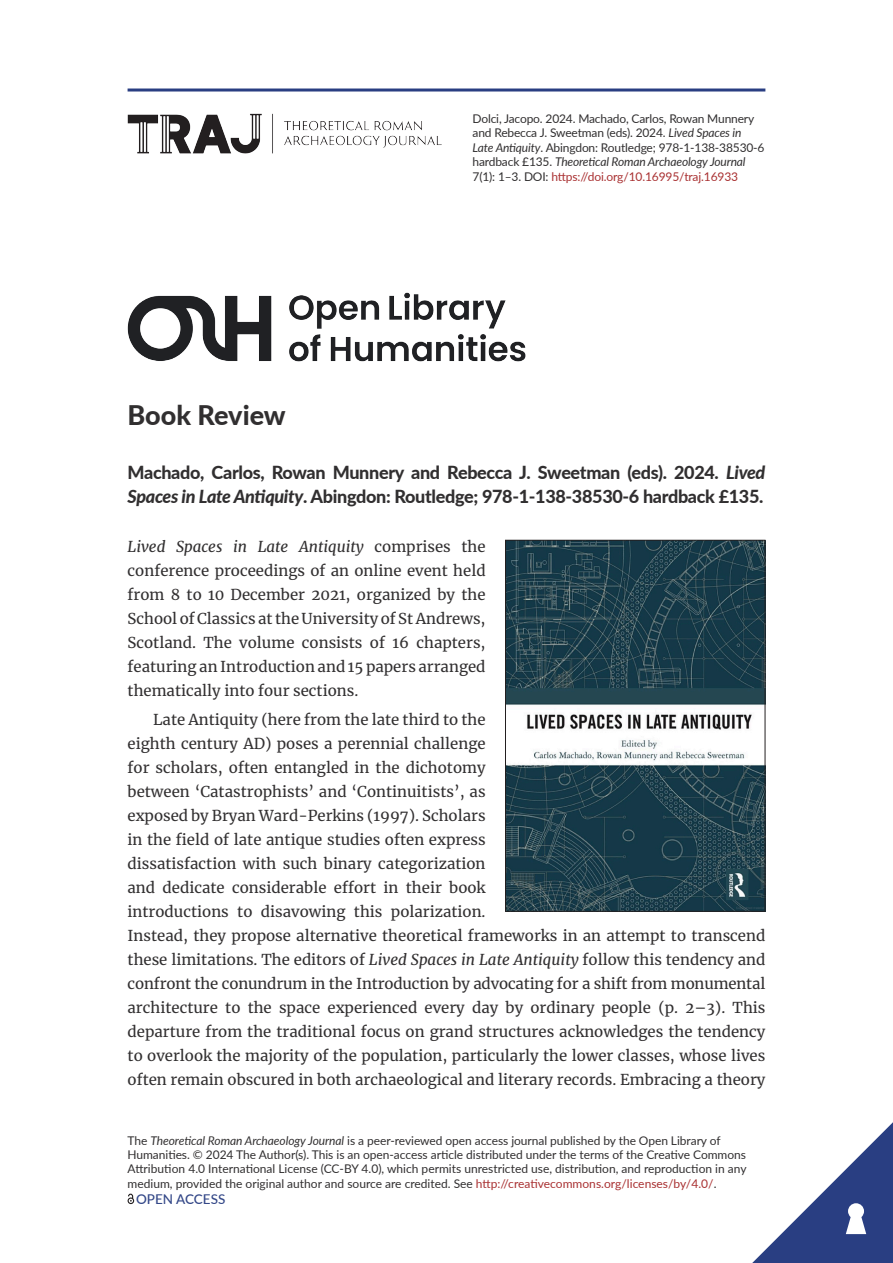
<style>
.page{position:relative;width:893px;height:1263px;background:#fff}
.page>*{position:absolute;margin:0;border:0;box-sizing:border-box;transform-origin:0 0}
.up-article-title{font:800 27px "Lato";letter-spacing:-.005em;color:#312f30}
.up-sub-title{font:800 18px/24px "Lato";letter-spacing:-.02em;color:#312f30}
.up-article-text-para{font:15px/24px "Merriweather";color:#312f30;text-align:justify}
.up-citation-box{font:500 13.5px "Lato";color:#344888}
.up-citation-box-2{font:12px/14.4px "Lato";letter-spacing:-.005em;color:#312f30}
.s1{font-style:italic}
.s2{color:#a93132}
</style>
<div class="page">
<svg style="left:752px;top:1122px;width:141px;height:141px"></svg>
<div style="left:128px;top:1197px;width:6px;height:7px;border:1px solid #231f20;border-radius:50%"></div>
<svg style="left:128px;top:1193px;width:6px;height:8px"></svg>
<hr style="left:128px;top:89px;width:637px;height:3px;background:#293e82">
<img style="left:507px;top:542px;width:256px;height:368px">
<div style="left:505px;top:540px;width:260px;height:372px;border:1px solid #231f20"></div>
<img style="left:127px;top:292px;width:399px;height:70px">
<img style="left:128px;top:113px;width:313px;height:41px">
<p class="up-citation-box-2" style="left:472px;top:111px;width:293px">Dolci, Jacopo. 2024. Machado, Carlos, Rowan Munnery and Rebecca J. Sweetman (eds). 2024. <span class="s1">Lived Spaces in Late Antiquity</span>. Abingdon: Routledge; 978-1-138-38530-6 hardback £135. <span class="s1">Theoretical Roman Archaeology Journal </span>7(1): 1–3. DOI: <span class="s2">https://doi.org/10.16995/traj.16933</span></p>
<p class="up-article-title" style="left:128px;top:395px;width:160px">Book Review</p>
<p class="up-sub-title" style="left:128px;top:460px;width:639px">Machado, Carlos, Rowan Munnery and Rebecca J. Sweetman (eds). 2024. <span class="s1">Lived<br>Spaces in Late Antiquity</span>. Abingdon: Routledge; 978-1-138-38530-6 hardback £135.</p>
<p class="up-article-text-para" style="left:128px;top:535px;width:360px"><span class="s1">Lived Spaces in Late Antiquity</span> comprises the conference proceedings of an online event held from 8 to 10 December 2021, organized by the School of Classics at the University of St Andrews, Scotland. The volume consists of 16 chapters, featuring an Introduction and 15 papers arranged thematically into four sections.</p>
<p class="up-article-text-para" style="left:128px;top:707px;width:639px;text-align:left;text-indent:26px">Late Antiquity (here from the late third to the<br>eighth century AD) poses a perennial challenge<br>for scholars, often entangled in the dichotomy<br>between ‘Catastrophists’ and ‘Continuitists’, as<br>exposed by Bryan Ward-Perkins (1997). Scholars<br>in the field of late antique studies often express<br>dissatisfaction with such binary categorization<br>and dedicate considerable effort in their book<br>introductions to disavowing this polarization.<br>Instead, they propose alternative theoretical frameworks in an attempt to transcend these limitations. The editors of <span class="s1">Lived Spaces in Late Antiquity</span> follow this tendency and confront the conundrum in the Introduction by advocating for a shift from monumental architecture to the space experienced every day by ordinary people (p. 2–3). This departure from the traditional focus on grand structures acknowledges the tendency to overlook the majority of the population, particularly the lower classes, whose lives often remain obscured in both archaeological and literary records. Embracing a theory</p>
<p class="up-citation-box-2" style="left:128px;top:1132px;width:620px">The <span class="s1">Theoretical Roman Archaeology Journal</span> is a peer-reviewed open access journal published by the Open Library of Humanities. © 2024 The Author(s). This is an open-access article distributed under the terms of the Creative Commons Attribution 4.0 International License (CC-BY 4.0), which permits unrestricted use, distribution, and reproduction in any medium, provided the original author and source are credited. See <span class="s2">http://creativecommons.org/licenses/by/4.0/</span>.</p>
<p class="up-citation-box" style="left:136px;top:1189px;width:91px">OPEN ACCESS</p>
</div>
